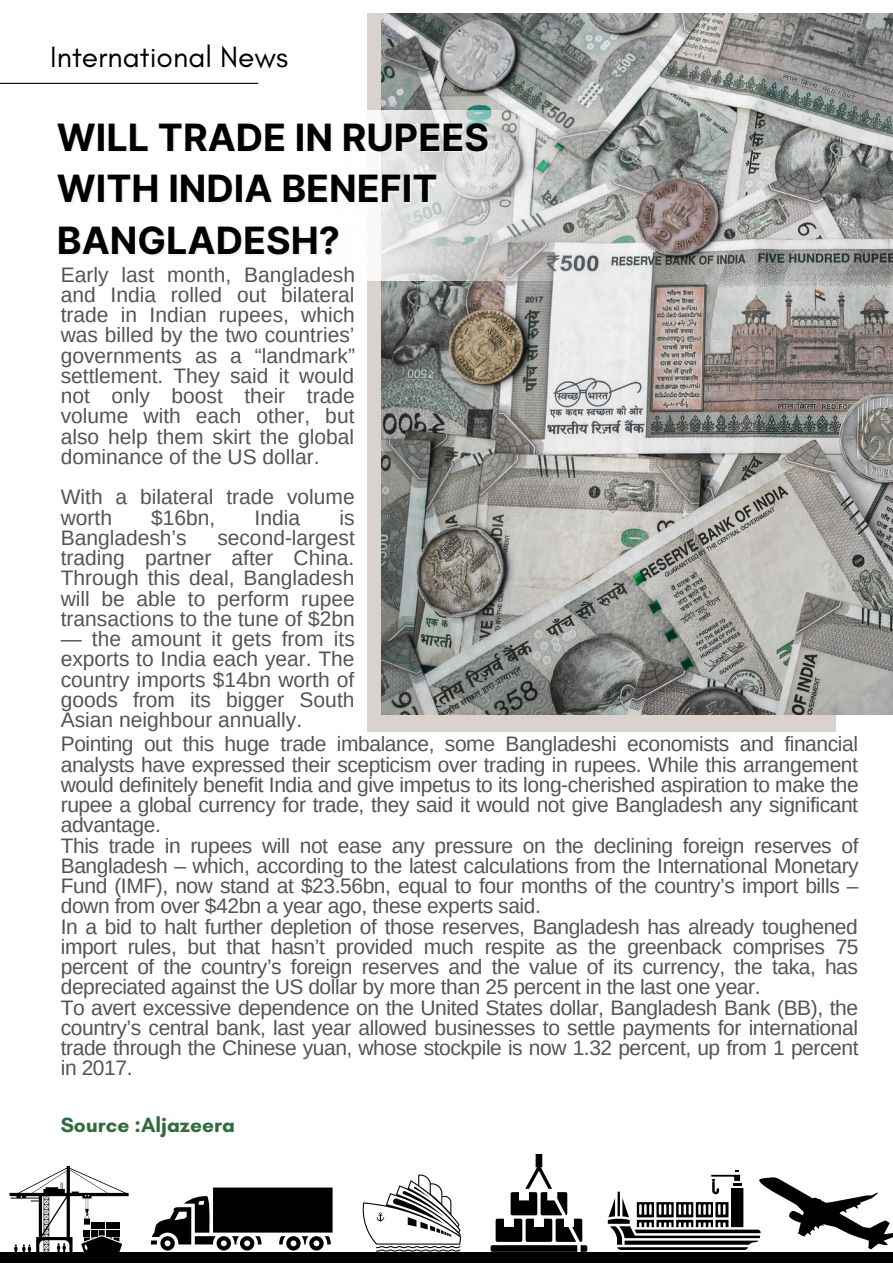
<style>
.page{position:relative;width:893px;height:1264px;background:#fff}
.page>*{position:absolute;margin:0;border:0;box-sizing:border-box;transform-origin:0 0}
.t1{font:700 37.65px/51.8px "Inter";color:#000}
.t2{font:30px "Glacial Indifference";color:#000}
.t3{font:21px/20.2px "Arimo";color:#545454;text-align:justify}
.t4{font:700 21px "Glacial Indifference";color:#2f6b3d}
</style>
<div class="page">
<div style="left:0;top:1252px;width:892px;height:10px;background:#000"></div>
<hr style="left:85px;top:1262px;width:33px;height:1px;background:#000">
<svg style="left:10px;top:1165px;width:119px;height:87px"></svg>
<svg style="left:151px;top:1187px;width:181px;height:63px"></svg>
<svg style="left:362px;top:1174px;width:99px;height:77px"></svg>
<svg style="left:607px;top:1170px;width:285px;height:79px"></svg>
<svg style="left:490px;top:1154px;width:97px;height:97px"></svg>
<hr style="left:0;top:83px;width:258px;height:1px;background:#000">
<div style="left:367px;top:13px;width:468px;height:718px;background:#dad3cd"></div>
<img style="left:381px;top:14px;width:511px;height:700px">
<img style="left:367px;top:111px;width:358px;height:169px">
<p class="t2" style="left:50px;top:38px;width:239px">International News</p>
<p class="t1" style="left:57px;top:111px;width:433px">WILL TRADE IN RUPEES</p>
<p class="t1" style="left:57px;top:163px;width:382px">WITH INDIA BENEFIT<br>BANGLADESH?</p>
<p class="t3" style="left:61px;top:264px;width:296px">Early last month, Bangladesh and India rolled out bilateral trade in Indian rupees, which was billed by the two countries’ governments as a “landmark” settlement. They said it would not only boost their trade volume with each other, but also help them skirt the global dominance of the US dollar.</p>
<p class="t3" style="left:61px;top:487px;width:295px">With a bilateral trade volume worth</p>
<p class="t3" style="left:151px;top:507px;width:66px">$16bn,</p>
<p class="t3" style="left:255px;top:507px;width:47px">India</p>
<p class="t3" style="left:339px;top:507px;width:17px">is</p>
<p class="t3" style="left:61px;top:527px;width:127px">Bangladesh’s</p>
<p class="t3" style="left:61px;top:527px;width:296px;text-indent:156px">second-largest trading partner after China.<br>Through this deal, Bangladesh will be able to perform rupee transactions to the tune of $2bn</p>
<p class="t3" style="left:61px;top:628px;width:295px">— the amount it gets from its exports to India each year. The country imports $14bn worth of goods from its bigger South Asian neighbour annually.</p>
<p class="t3" style="left:61px;top:734px;width:799px">Pointing out this huge trade imbalance, some Bangladeshi economists and financial analysts have expressed their scepticism over trading in rupees. While this arrangement would definitely benefit India and give impetus to its long-cherished aspiration to make the rupee a global currency for trade, they said it would not give Bangladesh any significant advantage.</p>
<p class="t3" style="left:61px;top:835px;width:799px">This trade in rupees will not ease any pressure on the declining foreign reserves of Bangladesh – which, according to the latest calculations from the International Monetary Fund (IMF), now stand at $23.56bn, equal to four months of the country’s import bills – down from over $42bn a year ago, these experts said.</p>
<p class="t3" style="left:61px;top:916px;width:799px">In a bid to halt further depletion of those reserves, Bangladesh has already toughened import rules, but that hasn’t provided much respite as the greenback comprises 75 percent of the country’s foreign reserves and the value of its currency, the taka, has depreciated against the US dollar by more than 25 percent in the last one year.</p>
<p class="t3" style="left:61px;top:997px;width:799px">To avert excessive dependence on the United States dollar, Bangladesh Bank (BB), the country’s central bank, last year allowed businesses to settle payments for international trade through the Chinese yuan, whose stockpile is now 1.32 percent, up from 1 percent in 2017.</p>
<p class="t4" style="left:61px;top:1111px;width:176px">Source :Aljazeera</p>
</div>
